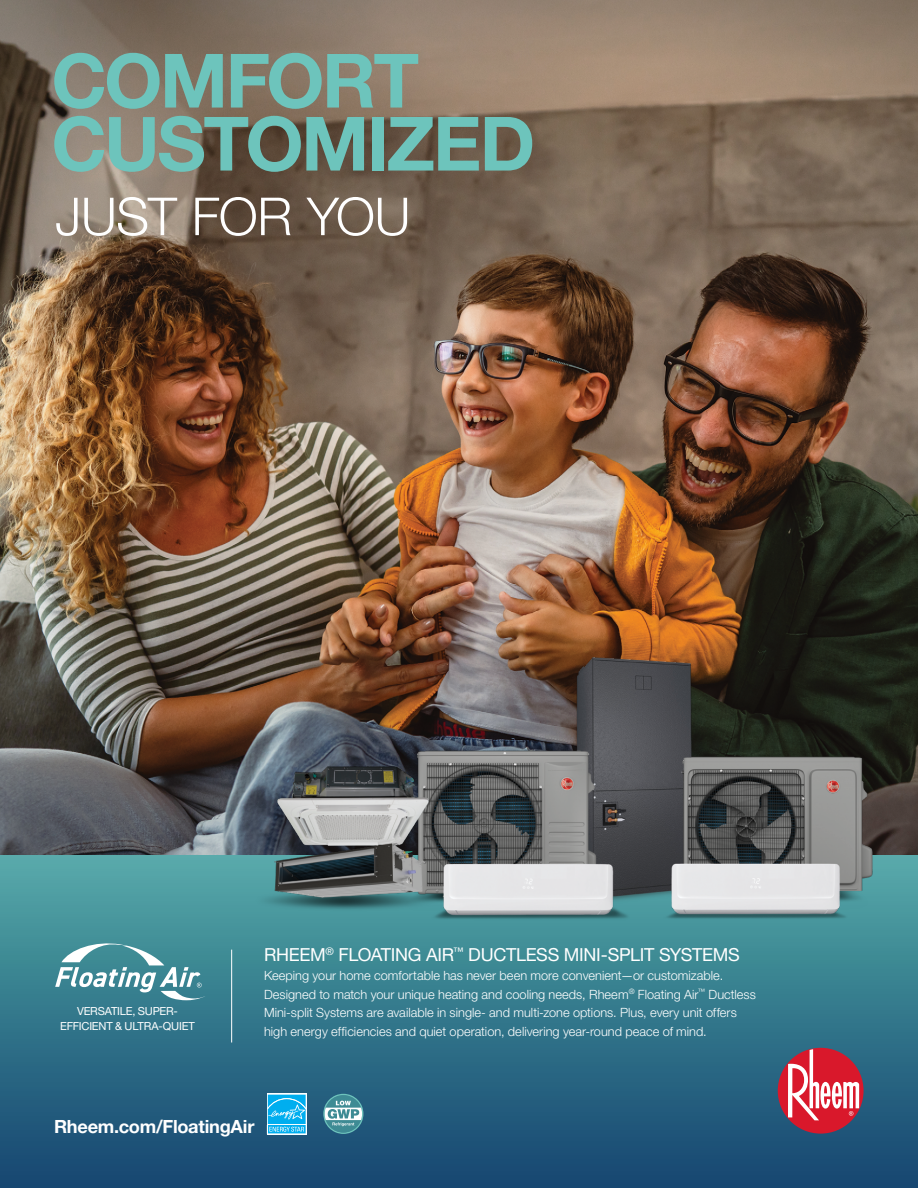
<style>
.page{position:relative;width:918px;height:1188px;background:#fff}
.page>*{position:absolute;margin:0;border:0;box-sizing:border-box;transform-origin:0 0}
.t1{font:700 75px/63px "Rheem Sans";letter-spacing:-.035em;color:#6dc4bc}
.t2{font:300 52.5px "Rheem Sans";letter-spacing:-.01em;color:#fff}
.t3{font:700 18.3px "Rheem Sans";letter-spacing:-.015em;color:#fff}
.t4{font:18px "Rheem Sans";letter-spacing:-.02em;color:#fff}
.t5{font:300 12.75px/18.8px "Rheem Sans";letter-spacing:.005em;color:#fff}
.t6{font:11.1px/14.2px "Rheem Sans";letter-spacing:-.02em;color:#fff;text-align:center}
</style>
<div class="page">
<img style="left:0;top:0;width:918px;height:855px">
<div style="left:0;top:855px;width:918px;height:333px;background:linear-gradient(to bottom,#55aaa8,#13446f)"></div>
<svg style="left:323px;top:1094px;width:40px;height:40px;background:#649da8"></svg>
<svg style="left:267px;top:1094px;width:40px;height:1px"></svg>
<svg style="left:267px;top:1095px;width:40px;height:39px;background:#3ac0f2"></svg>
<hr style="left:231px;top:950px;width:1px;height:93px;background:#fff">
<svg style="left:55px;top:943px;width:151px;height:57px"></svg>
<div style="left:778px;top:1048px;width:86px;height:86px;background:#d9182b;border-radius:50%"></div>
<svg style="left:788px;top:1049px;width:71px;height:71px"></svg>
<img style="left:248px;top:649px;width:630px;height:311px">
<h1 class="t1" style="left:51px;top:47px;width:485px">COMFORT<br>CUSTOMIZED</h1>
<h2 class="t2" style="left:55px;top:184px;width:357px">JUST FOR YOU</h2>
<p class="t6" style="left:60px;top:1005px;width:136px">VERSATILE, SUPER-<br>EFFICIENT &amp; ULTRA-QUIET</p>
<h3 class="t4" style="left:264px;top:944px;width:477px">RHEEM<sup>®</sup> FLOATING AIR<sup>™</sup> DUCTLESS MINI-SPLIT SYSTEMS</h3>
<p class="t5" style="left:264px;top:967px;width:493px">Keeping your home comfortable has never been more convenient—or customizable.<br>Designed to match your unique heating and cooling needs, Rheem<sup>®</sup> Floating Air<sup>™</sup> Ductless Mini-split Systems are available in single- and multi-zone options. Plus, every unit offers high energy efficiencies and quiet operation, delivering year-round peace of mind.</p>
<h3 class="t3" style="left:54px;top:1115px;width:202px">Rheem.com/FloatingAir</h3>
</div>
